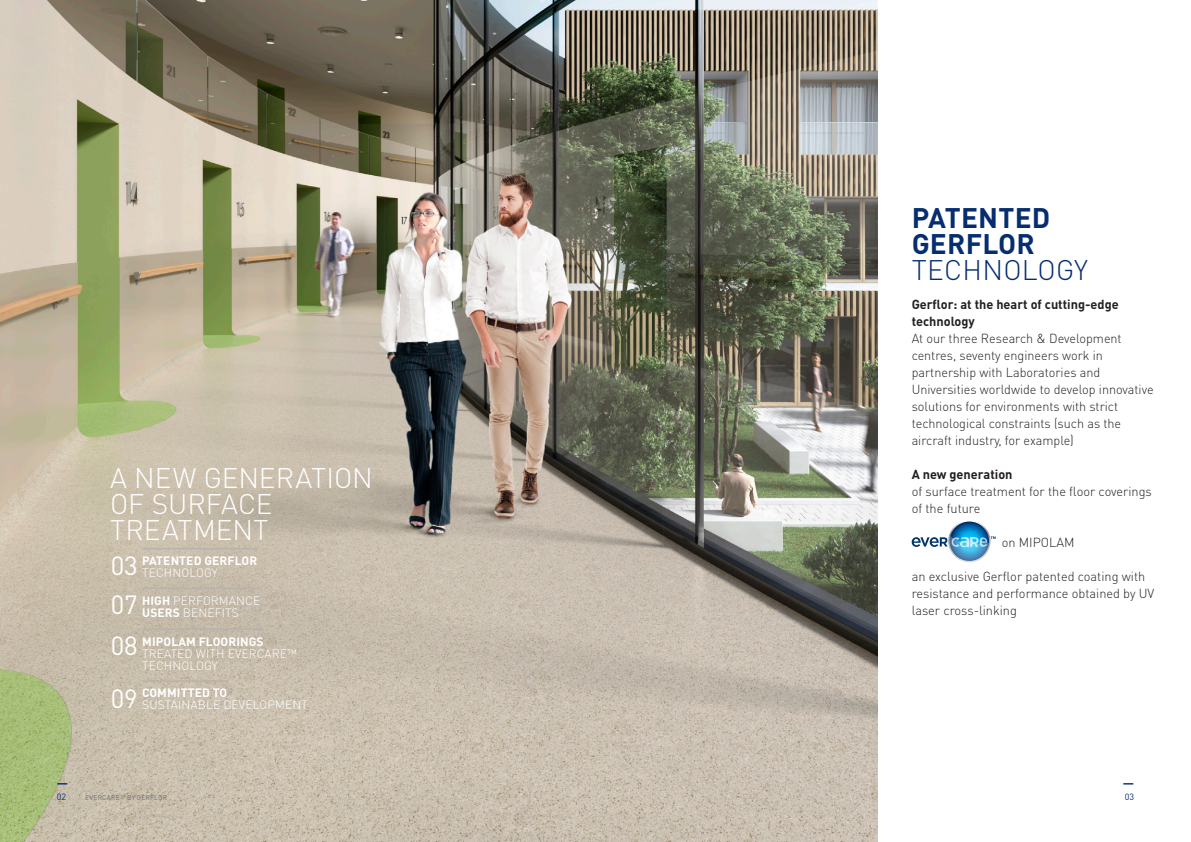
<style>
.page{position:relative;width:1191px;height:842px;background:#fff}
.page>*{position:absolute;margin:0;border:0;box-sizing:border-box;transform-origin:0 0}
.t1{font:300 28px/26px "DIN Pro";color:#fff}
.t2{font:700 28px "DIN Pro";letter-spacing:.01em;color:#052d6f}
.t3{font:300 28px "DIN Pro";letter-spacing:.01em;color:#052d6f}
.t4{font:26px "DIN Pro";color:#fff}
.t5{font:300 13px/17px "DIN Pro";color:#231f20}
.t6{font:700 13px/17px "DIN Pro";color:#231f20}
.t7{font:300 12px/12px "DIN Pro";letter-spacing:.01em;color:#fff}
.t8{font:700 12px/12px "DIN Pro";letter-spacing:.01em;color:#fff}
.t9{font:700 11px "DIN Pro";color:#052d6f}
.t10{font:9px "DIN Pro";color:#052d6f}
.t11{font:7px "DIN Pro";letter-spacing:.03em;color:#6c6d70;scale:.95 1}
.s1{font-weight:300}
.s2{font-weight:700}
</style>
<div class="page">
<img style="left:0;top:0;width:877px;height:842px">
<hr style="left:142px;top:680px;width:85px;height:2px;background:#b9b2ab">
<hr style="left:142px;top:548px;width:115px;height:1px;background:#b9b2ab">
<hr style="left:142px;top:587px;width:118px;height:2px;background:#b9b2ab">
<hr style="left:142px;top:628px;width:122px;height:2px;background:#b9b2ab">
<svg style="left:911px;top:521px;width:84px;height:41px"></svg>
<p class="t1" style="left:110px;top:464px;width:264px">A NEW GENERATION<br>OF SURFACE<br>TREATMENT</p>
<p class="t4" style="left:111px;top:548px;width:29px">03</p>
<p class="t4" style="left:111px;top:587px;width:29px">07</p>
<p class="t4" style="left:111px;top:627px;width:29px">08</p>
<p class="t4" style="left:111px;top:681px;width:29px">09</p>
<p class="t8" style="left:142px;top:554px;width:116px">PATENTED GERFLOR<br><span class="s1">TECHNOLOGY</span></p>
<p class="t7" style="left:142px;top:594px;width:120px"><span class="s2">HIGH</span> PERFORMANCE<br><span class="s2">USERS</span> BENEFITS</p>
<p class="t7" style="left:142px;top:635px;width:156px"><span class="s2">MIPOLAM FLOORINGS<br></span>TREATED WITH EVERCARE™<br>TECHNOLOGY</p>
<p class="t7" style="left:142px;top:687px;width:167px"><span class="s2">COMMITTED TO<br></span>SUSTAINABLE DEVELOPMENT</p>
<p class="t9" style="left:57px;top:776px;width:13px">—</p>
<p class="t10" style="left:57px;top:791px;width:11px">02</p>
<p class="t11" style="left:85px;top:793px;width:88px">EVERCARE<span class="s1">™</span> BY GERFLOR</p>
<p class="t2" style="left:911px;top:199px;width:140px">PATENTED</p>
<p class="t2" style="left:911px;top:225px;width:125px">GERFLOR</p>
<p class="t3" style="left:911px;top:251px;width:178px">TECHNOLOGY</p>
<p class="t6" style="left:911px;top:295px;width:209px">Gerflor: at the heart of cutting-edge technology</p>
<p class="t5" style="left:911px;top:329px;width:243px">At our three Research &amp; Development centres, seventy engineers work in partnership with Laboratories and Universities worldwide to develop innovative solutions for environments with strict technological constraints (such as the aircraft industry, for example)</p>
<p class="t5" style="left:911px;top:466px;width:242px"><span class="s2">A new generation<br></span>of surface treatment for the floor coverings of the future</p>
<p class="t5" style="left:1001px;top:534px;width:74px">on MIPOLAM</p>
<p class="t5" style="left:911px;top:568px;width:244px">an exclusive Gerflor patented coating with resistance and performance obtained by UV laser cross-linking</p>
<p class="t9" style="left:1123px;top:776px;width:13px">—</p>
<p class="t10" style="left:1124px;top:791px;width:11px">03</p>
</div>
